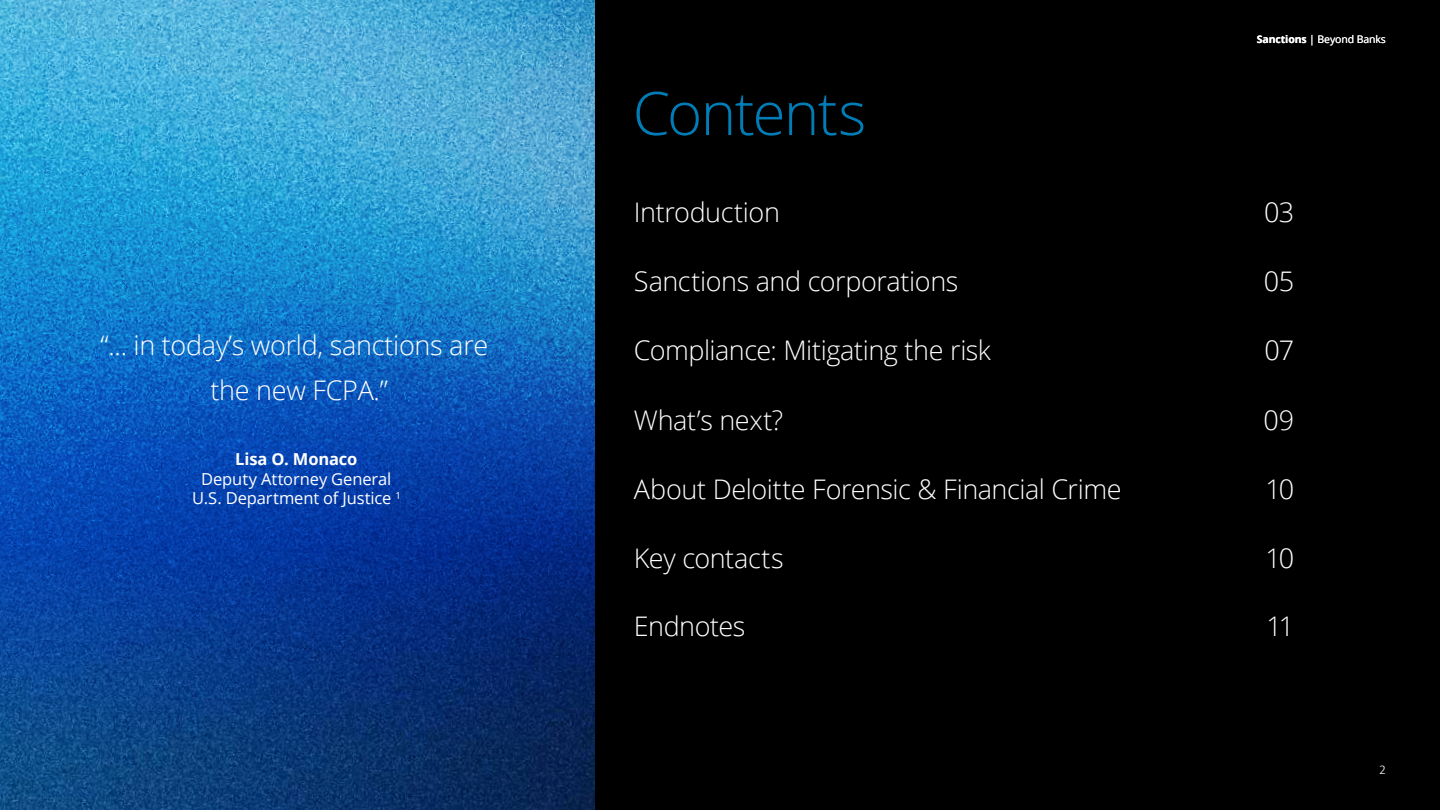
<style>
.page{position:relative;width:1440px;height:810px;background:#000}
.page>*{position:absolute;margin:0;border:0;box-sizing:border-box;transform-origin:0 0}
.t1{font:300 60px "Open Sans";letter-spacing:-.025em;color:#007db6}
.t2{font:300 27px/45px "Open Sans";letter-spacing:-.015em;color:#fff;text-align:center}
.t3{font:16.5px/19.8px "Open Sans";letter-spacing:-.01em;color:#fff;text-align:center}
.t4{font:700 16.5px "Open Sans";letter-spacing:-.01em;color:#fff}
.t5{font:300 13.5px "Calibri";color:#fff}
.t6{font:10.5px "Open Sans";letter-spacing:-.01em;color:#fff}
.s1{font-weight:700}
</style>
<div class="page">
<svg style="left:0;top:0;width:595px;height:810px;background:#1a68b1"></svg>
<p class="t2" style="left:101px;top:322px;width:389px">“... in today’s world, sanctions are the new FCPA.”</p>
<p class="t4" style="left:235px;top:447px;width:124px">Lisa O. Monaco</p>
<p class="t3" style="left:192px;top:468px;width:210px">Deputy Attorney General<br>U.S. Department of Justice <sup>1</sup></p>
<h1 class="t1" style="left:633px;top:72px;width:235px">Contents</h1>
<p class="t6" style="left:1256px;top:32px;width:131px"><span class="s1">Sanctions</span> | Beyond Banks</p>
<p class="t2" style="left:634px;top:189px;width:147px">Introduction</p>
<p class="t2" style="left:1264px;top:189px;width:32px">03</p>
<p class="t2" style="left:634px;top:258px;width:326px">Sanctions and corporations</p>
<p class="t2" style="left:1264px;top:258px;width:32px">05</p>
<p class="t2" style="left:634px;top:327px;width:358px">Compliance: Mitigating the risk</p>
<p class="t2" style="left:1264px;top:327px;width:31px">07</p>
<p class="t2" style="left:634px;top:397px;width:151px">What’s next?</p>
<p class="t2" style="left:1263px;top:397px;width:32px">09</p>
<p class="t2" style="left:634px;top:466px;width:489px">About Deloitte Forensic &amp; Financial Crime</p>
<p class="t2" style="left:1265px;top:466px;width:30px">10</p>
<p class="t2" style="left:634px;top:535px;width:151px">Key contacts</p>
<p class="t2" style="left:1265px;top:535px;width:30px">10</p>
<p class="t2" style="left:634px;top:603px;width:113px">Endnotes</p>
<p class="t2" style="left:1266px;top:603px;width:29px">11</p>
<p class="t5" style="left:1379px;top:761px;width:8px">2</p>
</div>
